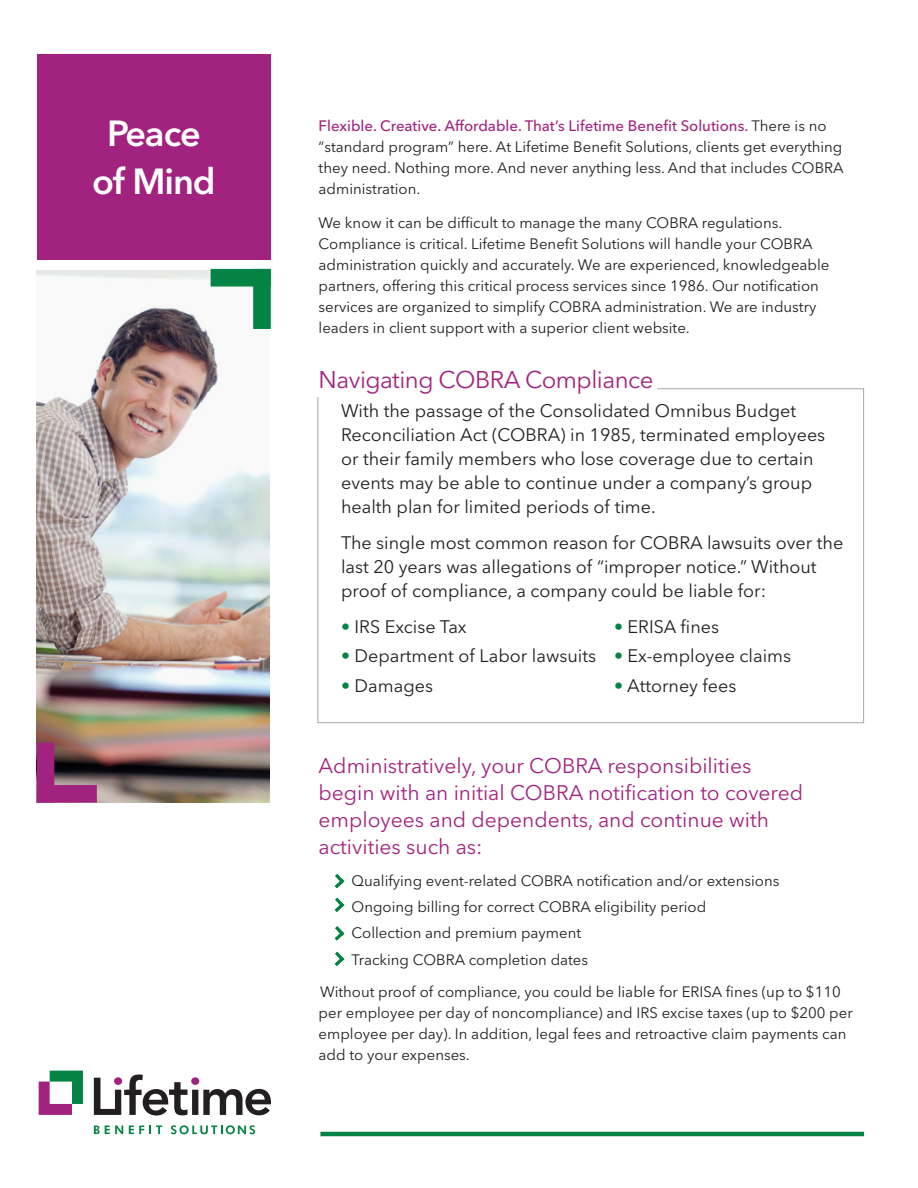
<style>
.page{position:relative;width:918px;height:1188px;background:#fff}
.page>*{position:absolute;margin:0;border:0;box-sizing:border-box;transform-origin:0 0}
.t1{font:600 36px/47.7px "Avenir Next LT Pro";letter-spacing:-.03em;color:#fff;text-align:center}
.t2{font:24px "Avenir Next LT Pro";letter-spacing:-.02em;color:#a1237f}
.t3{font:21px "Avenir Next LT Pro";color:#a1237f}
.t4{font:18px/24px "Avenir Next LT Pro";color:#231f20}
.t5{font:15px/21px "Avenir Next LT Pro";color:#231f20}
.s1{font-weight:500;color:#a1237f}
.s2{color:#048444}
</style>
<div class="page">
<div style="left:37px;top:54px;width:234px;height:205px;background:#a1237f"></div>
<svg style="left:94px;top:1075px;width:177px;height:41px"></svg>
<svg style="left:39px;top:1071px;width:44px;height:44px"></svg>
<svg style="left:94px;top:1126px;width:29px;height:8px"></svg>
<svg style="left:129px;top:1126px;width:33px;height:8px"></svg>
<svg style="left:171px;top:1125px;width:84px;height:9px"></svg>
<div style="left:114px;top:1077px;width:8px;height:8px;background:#a1237f;border-radius:50%"></div>
<div style="left:191px;top:1077px;width:8px;height:8px;background:#a1237f;border-radius:50%"></div>
<hr style="left:320px;top:1132px;width:544px;height:4px;background:#048444">
<img style="left:37px;top:270px;width:233px;height:532px">
<div style="left:37px;top:742px;width:17px;height:61px;background:#a1237f"></div>
<div style="left:37px;top:785px;width:60px;height:18px;background:#a1237f"></div>
<div style="left:253px;top:269px;width:18px;height:60px;background:#048444"></div>
<div style="left:211px;top:269px;width:60px;height:18px;background:#048444"></div>
<svg style="left:334px;top:874px;width:11px;height:38px"></svg>
<svg style="left:334px;top:926px;width:11px;height:40px"></svg>
<p class="t1" style="left:92px;top:110px;width:125px">Peace of Mind</p>
<p class="t5" style="left:319px;top:115px;width:527px"><span class="s1">Flexible. Creative. Affordable. That’s Lifetime Benefit Solutions.</span> There is no “standard program” here. At Lifetime Benefit Solutions, clients get everything they need. Nothing more. And never anything less. And that includes COBRA administration.</p>
<p class="t5" style="left:319px;top:212px;width:512px">We know it can be difficult to manage the many COBRA regulations.<br>Compliance is critical. Lifetime Benefit Solutions will handle your COBRA administration quickly and accurately. We are experienced, knowledgeable partners, offering this critical process services since 1986. Our notification services are organized to simplify COBRA administration. We are industry leaders in client support with a superior client website.</p>
<p class="t2" style="left:319px;top:365px;width:336px">Navigating COBRA Compliance</p>
<p class="t4" style="left:341px;top:399px;width:486px">With the passage of the Consolidated Omnibus Budget Reconciliation Act (COBRA) in 1985, terminated employees or their family members who lose coverage due to certain events may be able to continue under a company’s group health plan for limited periods of time.</p>
<p class="t4" style="left:341px;top:531px;width:504px">The single most common reason for COBRA lawsuits over the last 20 years was allegations of “improper notice.” Without proof of compliance, a company could be liable for:</p>
<p class="t4" style="left:341px;top:615px;width:127px"><span class="s2">•</span> IRS Excise Tax</p>
<p class="t4" style="left:614px;top:615px;width:107px"><span class="s2">•</span> ERISA fines</p>
<p class="t4" style="left:341px;top:644px;width:451px"><span class="s2">•</span> Department of Labor lawsuits <span class="s2">•</span> Ex-employee claims</p>
<p class="t4" style="left:341px;top:673px;width:93px"><span class="s2">•</span> Damages</p>
<p class="t4" style="left:614px;top:673px;width:124px"><span class="s2">•</span> Attorney fees</p>
<p class="t3" style="left:319px;top:753px;width:434px">Administratively, your COBRA responsibilities</p>
<p class="t3" style="left:319px;top:780px;width:486px">begin with an initial COBRA notification to covered</p>
<p class="t3" style="left:319px;top:807px;width:452px">employees and dependents, and continue with</p>
<p class="t3" style="left:319px;top:834px;width:165px">activities such as:</p>
<p class="t5" style="left:352px;top:870px;width:429px">Qualifying event-related COBRA notification and/or extensions</p>
<p class="t5" style="left:352px;top:896px;width:356px">Ongoing billing for correct COBRA eligibility period</p>
<p class="t5" style="left:352px;top:923px;width:231px">Collection and premium payment</p>
<p class="t5" style="left:352px;top:949px;width:238px">Tracking COBRA completion dates</p>
<p class="t5" style="left:319px;top:981px;width:536px">Without proof of compliance, you could be liable for ERISA fines (up to $110 per employee per day of noncompliance) and IRS excise taxes (up to $200 per employee per day). In addition, legal fees and retroactive claim payments can add to your expenses.</p>
</div>
